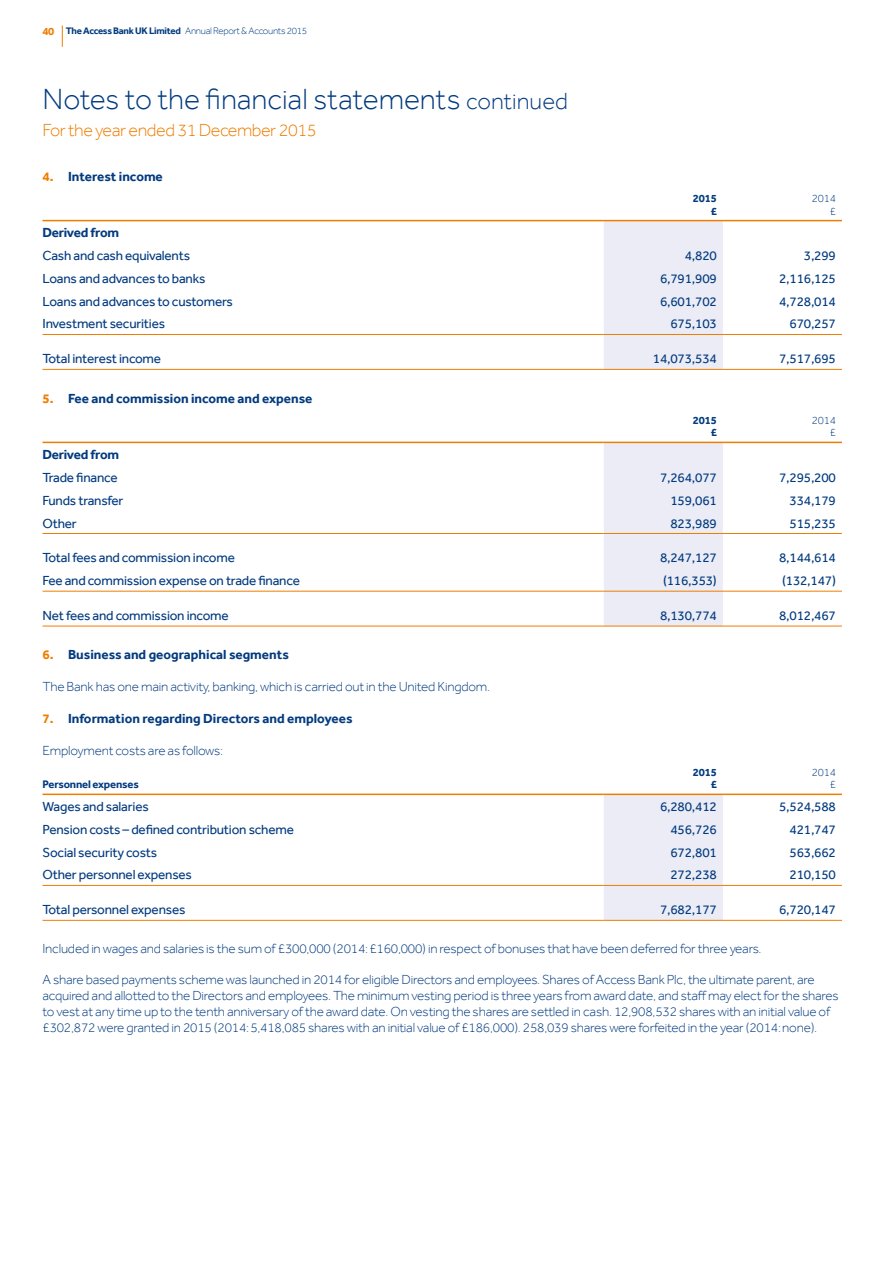
<style>
.page{position:relative;width:893px;height:1263px;background:#fff}
.page>*{position:absolute;margin:0;border:0;box-sizing:border-box;transform-origin:0 0}
.t1{font:300 30px "Effra";letter-spacing:-.005em;color:#033b7f}
.t2{font:300 18px "Effra";letter-spacing:-.025em;color:#ef7d00}
.t3{font:300 13.5px/15.8px "Effra";letter-spacing:-.015em;color:#033b7f}
.t4{font:13.5px "Effra";letter-spacing:-.015em;color:#033b7f}
.t5{font:700 13.5px "Effra";color:#033b7f}
.t6{font:700 11.25px/12.8px "Effra";letter-spacing:-.015em;color:#033b7f;text-align:right}
.t7{font:300 11.25px/12.8px "Effra";letter-spacing:-.015em;color:#033b7f;text-align:right}
.t8{font:300 9.75px "Effra";letter-spacing:-.03em;color:#033b7f}
.s1{font-weight:700;font-size:11.25px;color:#ef7d00}
.s2{font-weight:700}
.s3{font-size:24px}
.s4{color:#ef7d00}
</style>
<div class="page">
<div style="left:604px;top:221px;width:119px;height:148px;background:#ebecf5"></div>
<hr style="left:43px;top:334px;width:561px;height:1px;background:#ef7d00">
<hr style="left:604px;top:334px;width:119px;height:1px;background:#ef7d00">
<hr style="left:723px;top:334px;width:119px;height:1px;background:#ef7d00">
<hr style="left:43px;top:369px;width:561px;height:1px;background:#ef7d00">
<hr style="left:604px;top:369px;width:119px;height:1px;background:#ef7d00">
<hr style="left:723px;top:369px;width:119px;height:1px;background:#ef7d00">
<hr style="left:43px;top:220px;width:561px;height:1px;background:#ef7d00">
<hr style="left:604px;top:220px;width:119px;height:1px;background:#ef7d00">
<hr style="left:723px;top:220px;width:119px;height:1px;background:#ef7d00">
<div style="left:604px;top:443px;width:119px;height:183px;background:#ebecf5"></div>
<hr style="left:43px;top:533px;width:561px;height:1px;background:#ef7d00">
<hr style="left:604px;top:533px;width:119px;height:1px;background:#ef7d00">
<hr style="left:723px;top:533px;width:119px;height:1px;background:#ef7d00">
<hr style="left:43px;top:591px;width:561px;height:1px;background:#ef7d00">
<hr style="left:604px;top:591px;width:119px;height:1px;background:#ef7d00">
<hr style="left:723px;top:591px;width:119px;height:1px;background:#ef7d00">
<hr style="left:43px;top:626px;width:561px;height:1px;background:#ef7d00">
<hr style="left:604px;top:626px;width:119px;height:1px;background:#ef7d00">
<hr style="left:723px;top:626px;width:119px;height:1px;background:#ef7d00">
<hr style="left:43px;top:442px;width:561px;height:1px;background:#ef7d00">
<hr style="left:604px;top:442px;width:119px;height:1px;background:#ef7d00">
<hr style="left:723px;top:442px;width:119px;height:1px;background:#ef7d00">
<div style="left:604px;top:795px;width:119px;height:125px;background:#ebecf5"></div>
<hr style="left:43px;top:885px;width:561px;height:1px;background:#ef7d00">
<hr style="left:604px;top:885px;width:119px;height:1px;background:#ef7d00">
<hr style="left:723px;top:885px;width:119px;height:1px;background:#ef7d00">
<hr style="left:43px;top:920px;width:561px;height:1px;background:#ef7d00">
<hr style="left:604px;top:920px;width:119px;height:1px;background:#ef7d00">
<hr style="left:723px;top:920px;width:119px;height:1px;background:#ef7d00">
<hr style="left:43px;top:793px;width:561px;height:2px;background:#ef7d00">
<hr style="left:604px;top:793px;width:119px;height:2px;background:#ef7d00">
<hr style="left:723px;top:793px;width:119px;height:2px;background:#ef7d00">
<svg style="left:62px;top:26px;width:1px;height:21px"></svg>
<p class="t8" style="left:43px;top:25px;width:266px"><span class="s1">40</span> <span class="s2">The Access Bank UK Limited</span> Annual Report &amp; Accounts 2015</p>
<h1 class="t1" style="left:43px;top:82px;width:527px">Notes to the financial statements <span class="s3">continued</span></h1>
<h2 class="t2" style="left:43px;top:120px;width:276px">For the year ended 31 December 2015</h2>
<p class="t5" style="left:43px;top:168px;width:122px"><span class="s4">4.</span> Interest income</p>
<p class="t6" style="left:693px;top:191px;width:26px">2015 £</p>
<p class="t7" style="left:812px;top:192px;width:26px">2014 £</p>
<p class="t5" style="left:43px;top:225px;width:78px">Derived from</p>
<p class="t4" style="left:43px;top:248px;width:149px">Cash and cash equivalents</p>
<p class="t4" style="left:685px;top:248px;width:34px">4,820</p>
<p class="t4" style="left:804px;top:248px;width:34px">3,299</p>
<p class="t4" style="left:43px;top:271px;width:165px">Loans and advances to banks</p>
<p class="t4" style="left:660px;top:271px;width:58px">6,791,909</p>
<p class="t4" style="left:779px;top:271px;width:58px">2,116,125</p>
<p class="t4" style="left:43px;top:293px;width:192px">Loans and advances to customers</p>
<p class="t4" style="left:660px;top:293px;width:58px">6,601,702</p>
<p class="t4" style="left:779px;top:293px;width:58px">4,728,014</p>
<p class="t4" style="left:43px;top:316px;width:124px">Investment securities</p>
<p class="t4" style="left:670px;top:316px;width:48px">675,103</p>
<p class="t4" style="left:790px;top:316px;width:48px">670,257</p>
<p class="t4" style="left:43px;top:351px;width:120px">Total interest income</p>
<p class="t4" style="left:653px;top:351px;width:65px">14,073,534</p>
<p class="t4" style="left:779px;top:351px;width:58px">7,517,695</p>
<p class="t5" style="left:43px;top:390px;width:271px"><span class="s4">5.</span> Fee and commission income and expense</p>
<p class="t6" style="left:693px;top:413px;width:26px">2015 £</p>
<p class="t7" style="left:812px;top:413px;width:26px">2014 £</p>
<p class="t5" style="left:43px;top:446px;width:78px">Derived from</p>
<p class="t4" style="left:43px;top:470px;width:77px">Trade finance</p>
<p class="t4" style="left:660px;top:470px;width:58px">7,264,077</p>
<p class="t4" style="left:779px;top:470px;width:58px">7,295,200</p>
<p class="t4" style="left:43px;top:492px;width:83px">Funds transfer</p>
<p class="t4" style="left:670px;top:492px;width:48px">159,061</p>
<p class="t4" style="left:790px;top:492px;width:48px">334,179</p>
<p class="t4" style="left:43px;top:515px;width:36px">Other</p>
<p class="t4" style="left:670px;top:515px;width:48px">823,989</p>
<p class="t4" style="left:790px;top:515px;width:48px">515,235</p>
<p class="t4" style="left:43px;top:550px;width:194px">Total fees and commission income</p>
<p class="t4" style="left:660px;top:550px;width:58px">8,247,127</p>
<p class="t4" style="left:779px;top:550px;width:58px">8,144,614</p>
<p class="t4" style="left:43px;top:573px;width:259px">Fee and commission expense on trade finance</p>
<p class="t4" style="left:663px;top:573px;width:55px">(116,353)</p>
<p class="t4" style="left:782px;top:573px;width:55px">(132,147)</p>
<p class="t4" style="left:43px;top:608px;width:188px">Net fees and commission income</p>
<p class="t4" style="left:660px;top:608px;width:58px">8,130,774</p>
<p class="t4" style="left:779px;top:608px;width:58px">8,012,467</p>
<p class="t5" style="left:43px;top:647px;width:248px"><span class="s4">6.</span> Business and geographical segments</p>
<p class="t3" style="left:43px;top:678px;width:449px">The Bank has one main activity, banking, which is carried out in the United Kingdom.</p>
<p class="t5" style="left:43px;top:710px;width:311px"><span class="s4">7.</span> Information regarding Directors and employees</p>
<p class="t3" style="left:43px;top:742px;width:182px">Employment costs are as follows:</p>
<p class="t6" style="left:43px;top:778px;width:98px">Personnel expenses</p>
<p class="t6" style="left:693px;top:765px;width:26px">2015 £</p>
<p class="t7" style="left:812px;top:765px;width:26px">2014 £</p>
<p class="t4" style="left:43px;top:799px;width:108px">Wages and salaries</p>
<p class="t4" style="left:660px;top:799px;width:58px">6,280,412</p>
<p class="t4" style="left:779px;top:799px;width:58px">5,524,588</p>
<p class="t4" style="left:43px;top:821px;width:253px">Pension costs – defined contribution scheme</p>
<p class="t4" style="left:670px;top:821px;width:48px">456,726</p>
<p class="t4" style="left:790px;top:821px;width:48px">421,747</p>
<p class="t4" style="left:43px;top:844px;width:116px">Social security costs</p>
<p class="t4" style="left:670px;top:844px;width:48px">672,801</p>
<p class="t4" style="left:790px;top:844px;width:48px">563,662</p>
<p class="t4" style="left:43px;top:867px;width:151px">Other personnel expenses</p>
<p class="t4" style="left:670px;top:867px;width:48px">272,238</p>
<p class="t4" style="left:790px;top:867px;width:48px">210,150</p>
<p class="t4" style="left:43px;top:902px;width:144px">Total personnel expenses</p>
<p class="t4" style="left:660px;top:902px;width:58px">7,682,177</p>
<p class="t4" style="left:779px;top:902px;width:58px">6,720,147</p>
<p class="t3" style="left:43px;top:940px;width:720px">Included in wages and salaries is the sum of £300,000 (2014:£160,000) in respect of bonuses that have been deferred for three years.</p>
<p class="t3" style="left:43px;top:972px;width:798px">A share based payments scheme was launched in 2014 for eligible Directors and employees. Shares of Access Bank Plc, the ultimate parent, are acquired and allotted to the Directors and employees. The minimum vesting period is three years from award date, and staff may elect for the shares to vest at any time up to the tenth anniversary of the award date. On vesting the shares are settled in cash. 12,908,532 shares with an initial value of £302,872 were granted in 2015 (2014:5,418,085 shares with an initial value of £186,000). 258,039 shares were forfeited in the year (2014:none).</p>
</div>
